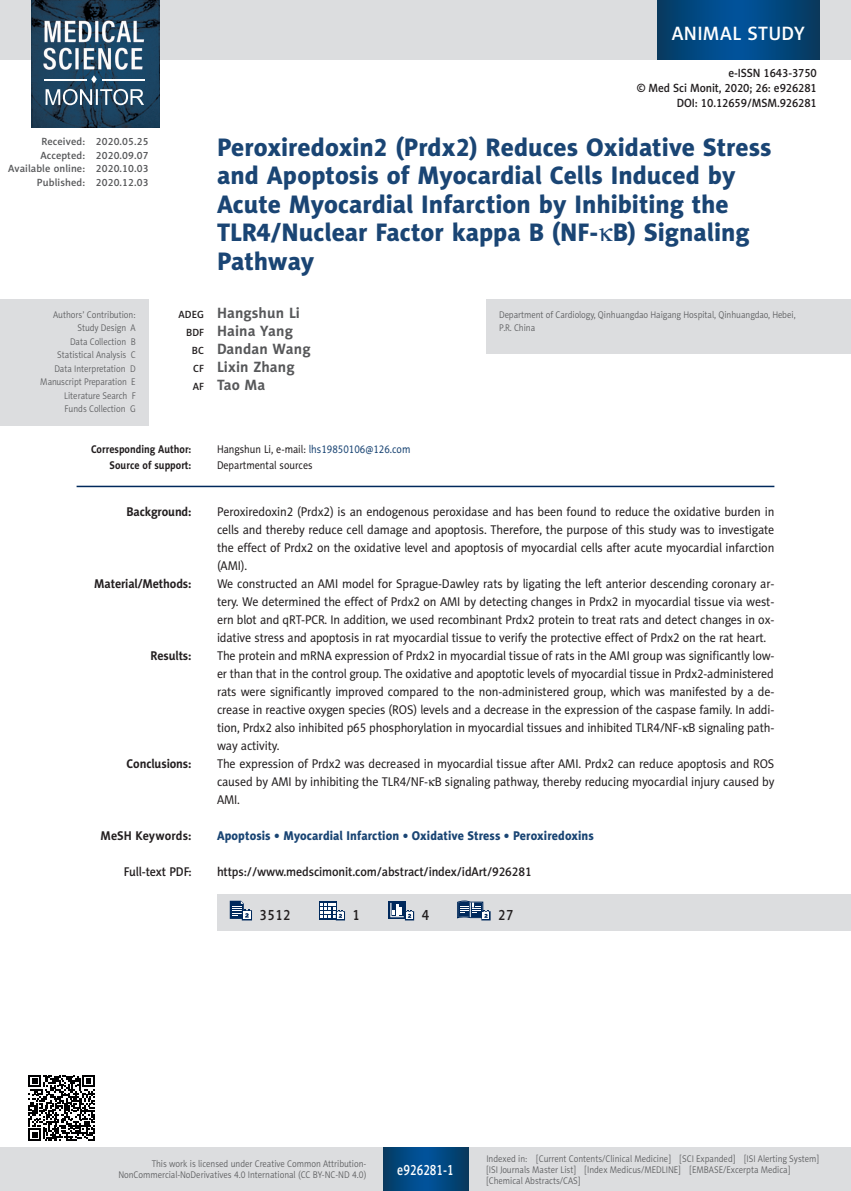
<style>
.page{position:relative;width:851px;height:1191px;background:#fff}
.page>*{position:absolute;margin:0;border:0;box-sizing:border-box;transform-origin:0 0}
.MSM_Tytul{font:25.5px/28.5px "Naomi Sans EFN Heavy";color:#1a4574}
.t1{font:19.5px "Naomi Sans EFN Medium";letter-spacing:.015em;color:#fff}
.MSM_Autorzy{font:700 15px "Naomi Sans EFN";letter-spacing:.01em;color:#57585a}
.MSM_e-PAGINA{font:15px "Naomi Sans EFN Medium";color:#fff;scale:.8 1}
.MSM_dane{font:15px "Naomi Sans EFN Medium";letter-spacing:.03em;color:#231f20;scale:.9 1}
.MSM_Summary_body{font:12.75px/18px "Naomi Sans EFN";letter-spacing:-.01em;color:#231f20;text-align:justify;scale:.95 1}
.MSM_full_text_pdf{font:12.75px "Naomi Sans EFN Medium";letter-spacing:-.01em;color:#231f20;scale:.95 1}
.MSM_keywords{font:12.75px "Naomi Sans EFN Heavy";letter-spacing:.005em;color:#1a4574;scale:.95 1}
.MSM_Summary_body-2{font:700 12.75px "Naomi Sans EFN";letter-spacing:-.01em;color:#231f20;scale:.95 1}
.MSM_keywords-2{font:700 12.75px "Naomi Sans EFN";letter-spacing:.005em;color:#231f20;scale:.95 1}
.MSM_full_text_pdf-2{font:12px "Naomi Sans EFN Medium";letter-spacing:-.01em;color:#231f20;scale:.95 1}
.MSM_Adres{font:11.25px "Naomi Sans EFN";color:#1a4574;scale:.9 1}
.MSM_Adres-2{font:700 11.25px "Naomi Sans EFN";color:#231f20;scale:.9 1}
.MSM_Support{font:11.25px "Naomi Sans EFN";color:#231f20;scale:.9 1}
.MSM_Support-2{font:700 11.25px "Naomi Sans EFN";color:#231f20;scale:.9 1}
.t2{font:10.5px "Naomi Sans EFN Medium";letter-spacing:.01em;color:#57585a}
.MSM_Afiliacja{font:9.75px/11.2px "Naomi Sans EFN Light";color:#57585a;scale:.9 1}
.s1{font-family:"Standard Sym L"}
.s2{font-family:"Naomi Sans EFN Medium";font-weight:400;font-size:10.5px;color:#231f20}
.s3{color:#231f20}
</style>
<div class="page">
<div style="left:217px;top:894px;width:633px;height:36px;background:#dcdddf"></div>
<svg style="left:230px;top:900px;width:22px;height:20px"></svg>
<div style="left:319px;top:901px;width:17px;height:18px;background:#00295c"></div>
<svg style="left:320px;top:902px;width:25px;height:18px"></svg>
<div style="left:388px;top:901px;width:18px;height:18px;background:#00295c"></div>
<svg style="left:390px;top:903px;width:24px;height:17px"></svg>
<svg style="left:457px;top:900px;width:33px;height:20px"></svg>
<hr style="left:77px;top:486px;width:697px;height:1px;background:#00295c">
<div style="left:0;top:300px;width:148px;height:126px;background:#dcdddf"></div>
<div style="left:486px;top:300px;width:364px;height:54px;background:#dcdddf"></div>
<svg style="left:28px;top:1075px;width:67px;height:66px"></svg>
<div style="left:0;top:1148px;width:850px;height:43px;background:#dcdddf"></div>
<svg style="left:383px;top:1147px;width:85px;height:43px;background:#02477e"></svg>
<div style="left:0;top:0;width:850px;height:60px;background:#dcdddf"></div>
<img style="left:32px;top:0;width:127px;height:128px">
<img style="left:45px;top:79px;width:41px;height:1px">
<img style="left:103px;top:79px;width:41px;height:1px">
<svg style="left:91px;top:75px;width:6px;height:8px"></svg>
<img style="left:46px;top:89px;width:98px;height:16px">
<svg style="left:657px;top:0;width:162px;height:60px;background:#02477e"></svg>
<h2 class="t1" style="left:671px;top:22px;width:134px">ANIMAL STUDY</h2>
<p class="t2" style="left:41px;top:136px;width:109px">Received: 2020.05.25</p>
<p class="t2" style="left:40px;top:149px;width:110px">Accepted: 2020.09.07</p>
<p class="t2" style="left:8px;top:163px;width:142px">Available online: 2020.10.03</p>
<p class="t2" style="left:37px;top:176px;width:113px">Published: 2020.12.03</p>
<p class="MSM_Afiliacja" style="left:53px;top:309px;width:93px">Authors’ Contribution:</p>
<p class="MSM_Afiliacja" style="left:77px;top:322px;width:66px">Study Design A</p>
<p class="MSM_Afiliacja" style="left:70px;top:336px;width:74px">Data Collection B</p>
<p class="MSM_Afiliacja" style="left:57px;top:349px;width:89px">Statistical Analysis C</p>
<p class="MSM_Afiliacja" style="left:54px;top:363px;width:92px">Data Interpretation D</p>
<p class="MSM_Afiliacja" style="left:40px;top:376px;width:107px">Manuscript Preparation E</p>
<p class="MSM_Afiliacja" style="left:64px;top:390px;width:81px">Literature Search F</p>
<p class="MSM_Afiliacja" style="left:65px;top:403px;width:80px">Funds Collection G</p>
<p class="MSM_full_text_pdf-2" style="left:728px;top:66px;width:95px">e-ISSN 1643-3750</p>
<p class="MSM_full_text_pdf-2" style="left:636px;top:81px;width:191px">© Med Sci Monit, 2020; 26: e926281</p>
<p class="MSM_full_text_pdf-2" style="left:676px;top:96px;width:149px">DOI: 10.12659/MSM.926281</p>
<p class="MSM_Tytul" style="left:217px;top:132px;width:556px">Peroxiredoxin2 (Prdx2) Reduces Oxidative Stress and Apoptosis of Myocardial Cells Induced by Acute Myocardial Infarction by Inhibiting the TLR4/Nuclear Factor kappa B (NF-<span class="s1">k</span>B) Signaling Pathway</p>
<p class="MSM_Autorzy" style="left:178px;top:304px;width:123px"><span class="s2">ADEG</span> Hangshun Li</p>
<p class="MSM_Autorzy" style="left:186px;top:322px;width:108px"><span class="s2">BDF</span> Haina Yang</p>
<p class="MSM_Autorzy" style="left:192px;top:340px;width:120px"><span class="s2">BC</span> Dandan Wang</p>
<p class="MSM_Autorzy" style="left:193px;top:358px;width:103px"><span class="s2">CF</span> Lixin Zhang</p>
<p class="MSM_Autorzy" style="left:193px;top:376px;width:74px"><span class="s2">AF</span> Tao Ma</p>
<p class="MSM_Afiliacja" style="left:499px;top:308px;width:331px;line-height:13.5px">Department of Cardiology, Qinhuangdao Haigang Hospital, Qinhuangdao, Hebei,<br>P.R. China</p>
<p class="MSM_Adres-2" style="left:91px;top:442px;width:113px">Corresponding Author:</p>
<p class="MSM_Adres" style="left:217px;top:442px;width:216px"><span class="s3">Hangshun Li, e-mail:</span> lhs19850106@126.com</p>
<p class="MSM_Support-2" style="left:110px;top:458px;width:92px">Source of support:</p>
<p class="MSM_Support" style="left:217px;top:458px;width:108px">Departmental sources</p>
<p class="MSM_Summary_body-2" style="left:126px;top:504px;width:70px">Background:</p>
<p class="MSM_Summary_body" style="left:217px;top:503px;width:588px">Peroxiredoxin2 (Prdx2) is an endogenous peroxidase and has been found to reduce the oxidative burden in cells and thereby reduce cell damage and apoptosis. Therefore, the purpose of this study was to investigate the effect of Prdx2 on the oxidative level and apoptosis of myocardial cells after acute myocardial infarction (AMI).</p>
<p class="MSM_Summary_body-2" style="left:94px;top:576px;width:104px">Material/Methods:</p>
<p class="MSM_Summary_body" style="left:217px;top:575px;width:588px">We constructed an AMI model for Sprague-Dawley rats by ligating the left anterior descending coronary ar&shy;tery. We determined the effect of Prdx2 on AMI by detecting changes in Prdx2 in myocardial tissue via west&shy;ern blot and qRT-PCR. In addition, we used recombinant Prdx2 protein to treat rats and detect changes in ox&shy;idative stress and apoptosis in rat myocardial tissue to verify the protective effect of Prdx2 on the rat heart.</p>
<p class="MSM_Summary_body-2" style="left:150px;top:648px;width:45px">Results:</p>
<p class="MSM_Summary_body" style="left:217px;top:647px;width:588px">The protein and mRNA expression of Prdx2 in myocardial tissue of rats in the AMI group was significantly low&shy;er than that in the control group. The oxidative and apoptotic levels of myocardial tissue in Prdx2-administered rats were significantly improved compared to the non-administered group, which was manifested by a de&shy;crease in reactive oxygen species (ROS) levels and a decrease in the expression of the caspase family. In addi&shy;tion, Prdx2 also inhibited p65 phosphorylation in myocardial tissues and inhibited TLR4/NF-<span class="s1">k</span>B signaling path&shy;way activity.</p>
<p class="MSM_Summary_body-2" style="left:127px;top:756px;width:70px">Conclusions:</p>
<p class="MSM_Summary_body" style="left:217px;top:755px;width:588px">The expression of Prdx2 was decreased in myocardial tissue after AMI. Prdx2 can reduce apoptosis and ROS caused by AMI by inhibiting the TLR4/NF-<span class="s1">k</span>B signaling pathway, thereby reducing myocardial injury caused by AMI.</p>
<p class="MSM_keywords-2" style="left:100px;top:828px;width:97px">MeSH Keywords:</p>
<p class="MSM_keywords" style="left:217px;top:828px;width:398px">Apoptosis • Myocardial Infarction • Oxidative Stress • Peroxiredoxins</p>
<p class="MSM_full_text_pdf" style="left:124px;top:864px;width:73px">Full-text PDF:</p>
<p class="MSM_full_text_pdf" style="left:217px;top:864px;width:333px">https://www.medscimonit.com/abstract/index/idArt/926281</p>
<p class="MSM_dane" style="left:259px;top:906px;width:36px">3512</p>
<p class="MSM_dane" style="left:352px;top:906px;width:10px">1</p>
<p class="MSM_dane" style="left:421px;top:906px;width:10px">4</p>
<p class="MSM_dane" style="left:498px;top:906px;width:19px">27</p>
<p class="MSM_Afiliacja" style="left:118px;top:1158px;width:277px;text-align:right">This work is licensed under Creative Common Attribution-<br>NonCommercial-NoDerivatives 4.0 International (CC BY-NC-ND 4.0)</p>
<p class="MSM_e-PAGINA" style="left:397px;top:1160px;width:72px">e926281-1</p>
<p class="MSM_Afiliacja" style="left:486px;top:1152px;width:371px">Indexed in: [Current Contents/Clinical Medicine] [SCI Expanded] [ISI Alerting System] [ISI Journals Master List] [Index Medicus/MEDLINE] [EMBASE/Excerpta Medica] [Chemical Abstracts/CAS]</p>
</div>
